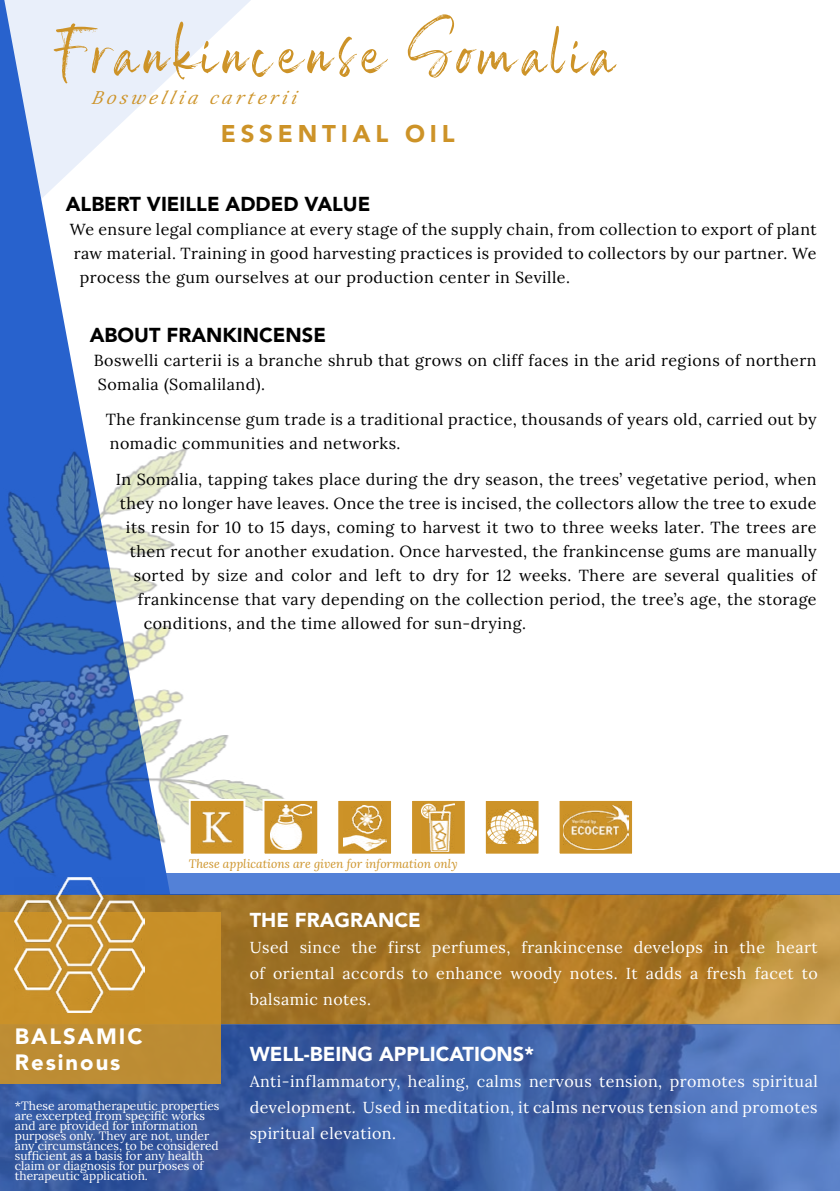
<style>
.page{position:relative;width:840px;height:1191px;background:#fff}
.page>*{position:absolute;margin:0;border:0;box-sizing:border-box;transform-origin:0 0}
.Produit_Titre_FP{font:80px "Sail Royal Manuscrit";letter-spacing:.05em;color:#cd9328}
.Type_extrait_Titre_F{font:900 24px "Avenir";letter-spacing:.2em;color:#cd9328}
.FO_SFO{font:900 22px "Avenir";letter-spacing:.09em;color:#fff}
.TItres_textes_fiches{font:900 20px "Avenir";color:#000}
.TItres_textes_fiches-2{font:900 20px "Avenir";color:#fff}
.Nom_botanique_Titre{font:italic 18px "Lora";color:#cd9328}
.Texte_fiches_produit{font:16px/24px "Lora";letter-spacing:.03em;color:#000}
.Texte_fiches_produit-2{font:16px/26px "Lora";letter-spacing:.03em;color:#fff;text-align:justify}
.t1{font:12px/10px "Lora";color:#fff}
.t2{font:italic 12px "Lora";color:#cd9328}
</style>
<div class="page">
<img style="left:0;top:501px;width:298px;height:373px">
<svg style="left:0;top:874px;width:839px;height:21px;background:#4e7cd4"></svg>
<svg style="left:0;top:895px;width:839px;height:129px;background:#ac7b2a"></svg>
<img style="left:192px;top:802px;width:50px;height:50px">
<div style="left:189px;top:799px;width:56px;height:56px;border:2px solid #fff"></div>
<svg style="left:0;top:0;width:251px;height:501px"></svg>
<div style="left:411px;top:800px;width:54px;height:54px;background:#cd9328"></div>
<img style="left:421px;top:803px;width:33px;height:48px">
<div style="left:410px;top:799px;width:56px;height:56px;border:2px solid #fff"></div>
<svg style="left:0;top:1024px;width:839px;height:167px;background:#4163a8"></svg>
<div style="left:0;top:912px;width:221px;height:171px;background:#be8e33"></div>
<img style="left:15px;top:877px;width:130px;height:135px">
<div style="left:337px;top:800px;width:55px;height:54px;background:#cd9328"></div>
<img style="left:343px;top:805px;width:43px;height:45px">
<div style="left:336px;top:799px;width:57px;height:56px;border:2px solid #fff"></div>
<div style="left:263px;top:800px;width:55px;height:54px;background:#cd9328"></div>
<img style="left:270px;top:804px;width:41px;height:46px">
<div style="left:262px;top:799px;width:57px;height:56px;border:2px solid #fff"></div>
<div style="left:484px;top:800px;width:55px;height:54px;background:#cd9328"></div>
<img style="left:487px;top:809px;width:49px;height:34px">
<div style="left:483px;top:799px;width:57px;height:56px;border:2px solid #fff"></div>
<div style="left:557px;top:799px;width:76px;height:56px;background:#cd9328;border:2px solid #fff"></div>
<img style="left:563px;top:805px;width:65px;height:44px">
<p class="Produit_Titre_FP" style="left:54px;top:7px;width:561px">Frankincense Somalia</p>
<p class="Nom_botanique_Titre" style="left:91px;top:85px;width:215px">Boswellia carterii</p>
<p class="Type_extrait_Titre_F" style="left:221px;top:119px;width:235px">ESSENTIAL OIL</p>
<p class="TItres_textes_fiches" style="left:66px;top:191px;width:306px">ALBERT VIEILLE ADDED VALUE</p>
<p class="Texte_fiches_produit" style="left:70px;top:216px;width:748px">We ensure legal compliance at every stage of the supply chain, from collection to export of plant</p>
<p class="Texte_fiches_produit" style="left:74px;top:240px;width:743px">raw material. Training in good harvesting practices is provided to collectors by our partner. We</p>
<p class="Texte_fiches_produit" style="left:80px;top:264px;width:491px">process the gum ourselves at our production center in Seville.</p>
<p class="TItres_textes_fiches" style="left:90px;top:323px;width:237px">ABOUT FRANKINCENSE</p>
<p class="Texte_fiches_produit" style="left:94px;top:347px;width:723px">Boswelli carterii is a branche shrub that grows on cliff faces in the arid regions of northern<br>Somalia (Somaliland).</p>
<p class="Texte_fiches_produit" style="left:106px;top:406px;width:712px">The frankincense gum trade is a traditional practice, thousands of years old, carried out by nomadic communities and networks.</p>
<p class="Texte_fiches_produit" style="left:116px;top:466px;width:702px">In Somalia, tapping takes place during the dry season, the trees’ vegetative period, when</p>
<p class="Texte_fiches_produit" style="left:120px;top:490px;width:697px">they no longer have leaves. Once the tree is incised, the collectors allow the tree to exude</p>
<p class="Texte_fiches_produit" style="left:126px;top:514px;width:692px">its resin for 10 to 15 days, coming to harvest it two to three weeks later. The trees are</p>
<p class="Texte_fiches_produit" style="left:130px;top:538px;width:688px">then recut for another exudation. Once harvested, the frankincense gums are manually</p>
<p class="Texte_fiches_produit" style="left:134px;top:562px;width:684px">sorted by size and color and left to dry for 12 weeks. There are several qualities of</p>
<p class="Texte_fiches_produit" style="left:138px;top:586px;width:680px">frankincense that vary depending on the collection period, the tree’s age, the storage</p>
<p class="Texte_fiches_produit" style="left:144px;top:610px;width:383px">conditions, and the time allowed for sun-drying.</p>
<p class="t2" style="left:189px;top:856px;width:270px">These applications are given for information only</p>
<p class="FO_SFO" style="left:15px;top:1022px;width:129px">BALSAMIC</p>
<p class="FO_SFO" style="left:15px;top:1048px;width:107px">Resinous</p>
<p class="t1" style="left:15px;top:1099px;width:206px">*These aromatherapeutic properties are excerpted from specific works and are provided for information purposes only. They are not, under any circumstances, to be considered sufficient as a basis for any health claim or diagnosis for purposes of therapeutic application.</p>
<p class="TItres_textes_fiches-2" style="left:249px;top:908px;width:172px">THE FRAGRANCE</p>
<p class="Texte_fiches_produit-2" style="left:249px;top:933px;width:569px">Used since the first perfumes, frankincense develops in the heart of oriental accords to enhance woody notes. It adds a fresh facet to balsamic notes.</p>
<p class="TItres_textes_fiches-2" style="left:249px;top:1042px;width:286px">WELL-BEING APPLICATIONS*</p>
<p class="Texte_fiches_produit-2" style="left:249px;top:1067px;width:569px">Anti-inflammatory, healing, calms nervous tension, promotes spiritual development. Used in meditation, it calms nervous tension and promotes spiritual elevation.</p>
</div>
